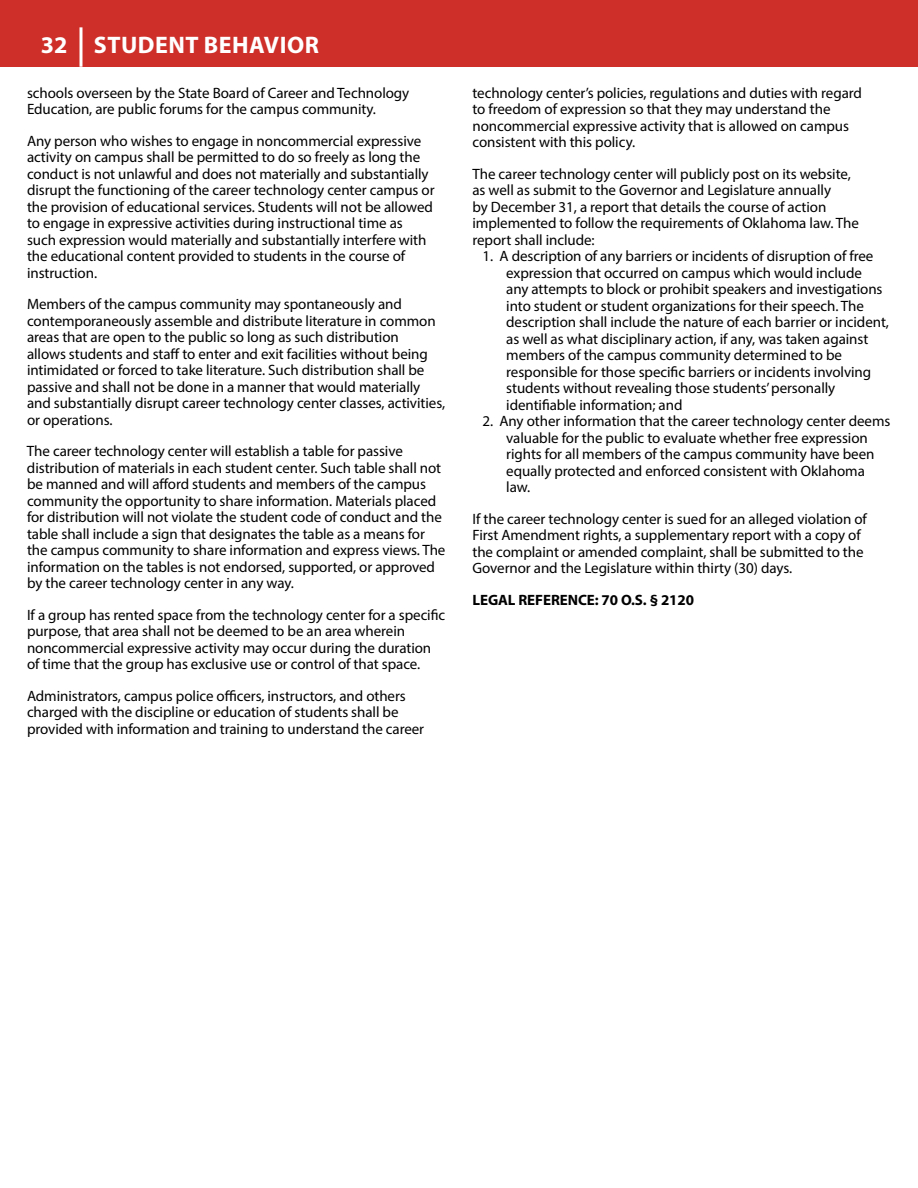
<style>
.page{position:relative;width:918px;height:1188px;background:#fff}
.page>*{position:absolute;margin:0;border:0;box-sizing:border-box;transform-origin:0 0}
.t1{font:700 24px "Myriad Pro";letter-spacing:.02em;color:#fff}
.t2{font:15px/16.5px "Myriad Pro";letter-spacing:-.005em;color:#000}
.t3{font:700 15px "Myriad Pro";letter-spacing:-.005em;color:#000}
</style>
<div class="page">
<div style="left:0;top:0;width:918px;height:68px;background:#ce2f29"></div>
<hr style="left:80px;top:27px;width:2px;height:40px;background:#fff">
<h1 class="t1" style="left:41px;top:29px;width:280px">32 STUDENT BEHAVIOR</h1>
<p class="t2" style="left:27px;top:84px;width:384px">schools overseen by the State Board of Career and Technology<br>Education, are public forums for the campus community.</p>
<p class="t2" style="left:27px;top:132px;width:409px">Any person who wishes to engage in noncommercial expressive activity on campus shall be permitted to do so freely as long the conduct is not unlawful and does not materially and substantially disrupt the functioning of the career technology center campus or the provision of educational services. Students will not be allowed to engage in expressive activities during instructional time as such expression would materially and substantially interfere with the educational content provided to students in the course of instruction.</p>
<p class="t2" style="left:27px;top:296px;width:420px">Members of the campus community may spontaneously and contemporaneously assemble and distribute literature in common areas that are open to the public so long as such distribution<br>allows students and staff to enter and exit facilities without being intimidated or forced to take literature. Such distribution shall be passive and shall not be done in a manner that would materially and substantially disrupt career technology center classes, activities, or operations.</p>
<p class="t2" style="left:27px;top:443px;width:420px">The career technology center will establish a table for passive distribution of materials in each student center. Such table shall not be manned and will afford students and members of the campus community the opportunity to share information. Materials placed for distribution will not violate the student code of conduct and the table shall include a sign that designates the table as a means for the campus community to share information and express views. The information on the tables is not endorsed, supported, or approved by the career technology center in any way.</p>
<p class="t2" style="left:27px;top:606px;width:420px">If a group has rented space from the technology center for a specific purpose, that area shall not be deemed to be an area wherein noncommercial expressive activity may occur during the duration of time that the group has exclusive use or control of that space.</p>
<p class="t2" style="left:27px;top:687px;width:399px">Administrators, campus police officers, instructors, and others charged with the discipline or education of students shall be provided with information and training to understand the career</p>
<p class="t2" style="left:473px;top:84px;width:391px">technology center’s policies, regulations and duties with regard to freedom of expression so that they may understand the noncommercial expressive activity that is allowed on campus consistent with this policy.</p>
<p class="t2" style="left:473px;top:165px;width:388px">The career technology center will publicly post on its website, as well as submit to the Governor and Legislature annually<br>by December 31, a report that details the course of action implemented to follow the requirements of Oklahoma law. The report shall include:</p>
<p class="t2" style="left:506px;top:248px;width:384px;text-indent:-24px">1. A description of any barriers or incidents of disruption of free expression that occurred on campus which would include<br>any attempts to block or prohibit speakers and investigations into student or student organizations for their speech. The description shall include the nature of each barrier or incident, as well as what disciplinary action, if any, was taken against members of the campus community determined to be responsible for those specific barriers or incidents involving students without revealing those students’ personally identifiable information; and</p>
<p class="t2" style="left:506px;top:413px;width:386px;text-indent:-24px">2. Any other information that the career technology center deems valuable for the public to evaluate whether free expression rights for all members of the campus community have been equally protected and enforced consistent with Oklahoma law.</p>
<p class="t2" style="left:473px;top:510px;width:396px">If the career technology center is sued for an alleged violation of First Amendment rights, a supplementary report with a copy of the complaint or amended complaint, shall be submitted to the Governor and the Legislature within thirty (30) days.</p>
<p class="t3" style="left:473px;top:590px;width:223px">LEGAL REFERENCE: 70 O.S. § 2120</p>
</div>
